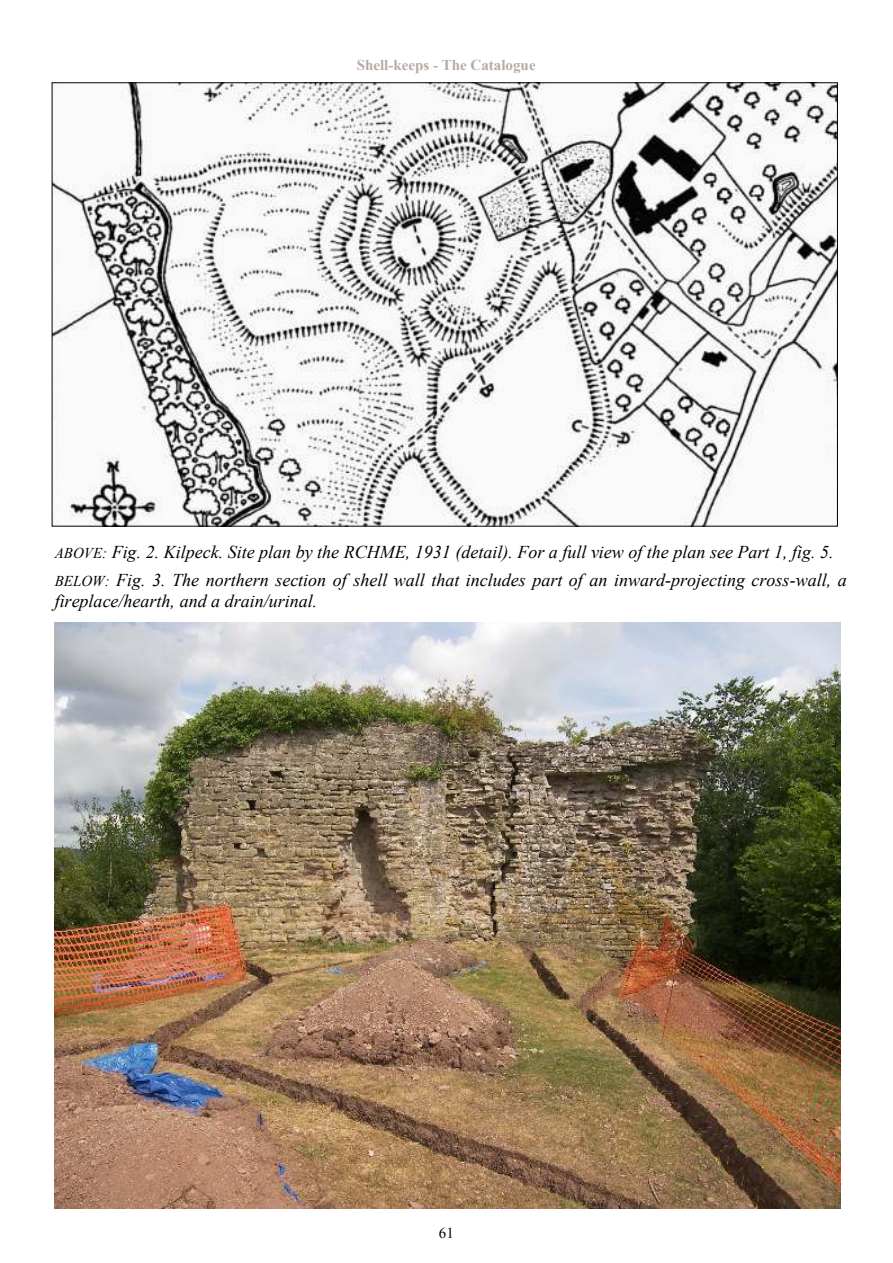
<style>
.page{position:relative;width:893px;height:1263px;background:#fff}
.page>*{position:absolute;margin:0;border:0;box-sizing:border-box;transform-origin:0 0}
.t1{font:italic 18px/28.2px "Times New Roman";color:#000}
.t2{font:700 15px "Times New Roman";color:#b8a9a4}
.t3{font:15px "Times New Roman";color:#000}
.s1{font-size:15px}
</style>
<div class="page">
<img style="left:54px;top:84px;width:782px;height:441px">
<img style="left:55px;top:622px;width:785px;height:586px">
<p class="t2" style="left:357px;top:60px;width:180px">Shell-keeps - The Catalogue</p>
<p class="t1" style="left:55px;top:539px;width:793px"><span class="s1">ABOVE:</span> Fig. 2. Kilpeck. Site plan by the RCHME, 1931 (detail). For a full view of the plan see Part 1, fig. 5.<br><span class="s1">BELOW:</span> Fig. 3. The northern section of shell wall that includes part of an inward-projecting cross-wall, a</p>
<p class="t1" style="left:55px;top:588px;width:264px">fireplace/hearth, and a drain/urinal.</p>
<p class="t3" style="left:439px;top:1227px;width:17px">61</p>
</div>
